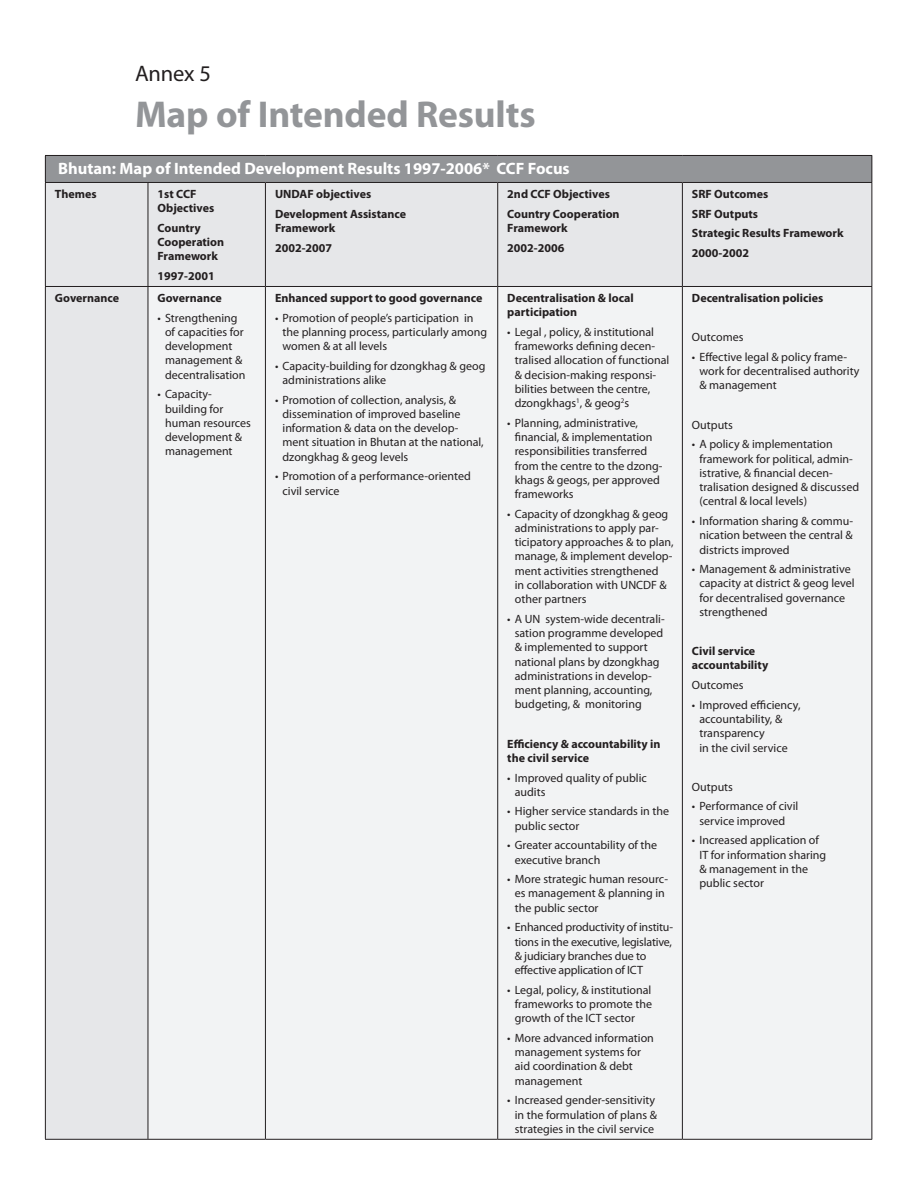
<style>
.page{position:relative;width:918px;height:1188px;background:#fff}
.page>*{position:absolute;margin:0;border:0;box-sizing:border-box;transform-origin:0 0}
.t1{font:700 37.5px "Myriad";letter-spacing:-.005em;color:#939598}
.t2{font:22.5px "Myriad";letter-spacing:-.01em;color:#231f20}
.t3{font:700 16.5px "Myriad Pro";color:#fff}
.t4{font:12px/14.2px "Myriad Pro";color:#231f20}
.t5{font:700 12px/19.6px "Myriad Pro";color:#231f20}
.s1{font-weight:400;font-style:italic;font-size:13.5px}
</style>
<div class="page">
<div style="left:45px;top:155px;width:827px;height:27px;background:#939598"></div>
<div style="left:46px;top:183px;width:826px;height:956px;background:#e6e7e9"></div>
<div style="left:149px;top:287px;width:723px;height:852px;background:#f2f3f4"></div>
<hr style="left:45px;top:155px;width:103px;height:1px;background:#231f20">
<svg style="left:45px;top:156px;width:1px;height:26px"></svg>
<hr style="left:148px;top:155px;width:117px;height:1px;background:#231f20">
<hr style="left:265px;top:155px;width:233px;height:1px;background:#231f20">
<hr style="left:498px;top:155px;width:184px;height:1px;background:#231f20">
<hr style="left:682px;top:155px;width:190px;height:1px;background:#231f20">
<svg style="left:872px;top:156px;width:1px;height:26px"></svg>
<hr style="left:45px;top:182px;width:103px;height:1px;background:#231f20">
<hr style="left:45px;top:183px;width:1px;height:103px;background:#231f20">
<hr style="left:148px;top:182px;width:117px;height:1px;background:#231f20">
<hr style="left:148px;top:183px;width:1px;height:103px;background:#231f20">
<hr style="left:265px;top:182px;width:233px;height:1px;background:#231f20">
<hr style="left:265px;top:183px;width:1px;height:103px;background:#231f20">
<hr style="left:498px;top:182px;width:184px;height:1px;background:#231f20">
<hr style="left:497px;top:183px;width:1px;height:103px;background:#231f20">
<hr style="left:682px;top:182px;width:190px;height:1px;background:#231f20">
<hr style="left:682px;top:183px;width:1px;height:103px;background:#231f20">
<hr style="left:872px;top:183px;width:1px;height:103px;background:#231f20">
<hr style="left:45px;top:286px;width:103px;height:1px;background:#231f20">
<hr style="left:45px;top:287px;width:1px;height:852px;background:#231f20">
<hr style="left:148px;top:286px;width:117px;height:1px;background:#231f20">
<hr style="left:148px;top:287px;width:1px;height:852px;background:#231f20">
<hr style="left:265px;top:286px;width:233px;height:1px;background:#231f20">
<hr style="left:265px;top:287px;width:1px;height:852px;background:#231f20">
<hr style="left:498px;top:286px;width:184px;height:1px;background:#231f20">
<hr style="left:497px;top:287px;width:1px;height:852px;background:#231f20">
<hr style="left:682px;top:286px;width:190px;height:1px;background:#231f20">
<hr style="left:682px;top:287px;width:1px;height:852px;background:#231f20">
<hr style="left:872px;top:287px;width:1px;height:852px;background:#231f20">
<hr style="left:45px;top:1139px;width:103px;height:1px;background:#231f20">
<hr style="left:148px;top:1139px;width:117px;height:1px;background:#231f20">
<hr style="left:265px;top:1139px;width:233px;height:1px;background:#231f20">
<hr style="left:498px;top:1139px;width:184px;height:1px;background:#231f20">
<hr style="left:682px;top:1139px;width:190px;height:1px;background:#231f20">
<h2 class="t2" style="left:135px;top:63px;width:77px">Annex 5</h2>
<h1 class="t1" style="left:135px;top:95px;width:402px">Map of Intended Results</h1>
<h3 class="t3" style="left:58px;top:158px;width:578px">Bhutan: Map of Intended Development Results 1997-2006* CCF Focus <span class="s1">(continued)</span></h3>
<p class="t5" style="left:55px;top:184px;width:43px">Themes</p>
<p class="t5" style="left:158px;top:186px;width:58px;line-height:14.2px">1st CCF<br>Objectives</p>
<p class="t5" style="left:158px;top:220px;width:68px;line-height:14.2px">Country<br>Cooperation<br>Framework</p>
<p class="t5" style="left:158px;top:266px;width:59px">1997-2001</p>
<p class="t5" style="left:275px;top:184px;width:133px">UNDAF objectives<br>Development Assistance</p>
<p class="t5" style="left:275px;top:218px;width:62px">Framework<br>2002-2007</p>
<p class="t5" style="left:507px;top:184px;width:114px">2nd CCF Objectives<br>Country Cooperation</p>
<p class="t5" style="left:507px;top:218px;width:62px">Framework<br>2002-2006</p>
<p class="t5" style="left:692px;top:184px;width:153px">SRF Outcomes<br>SRF Outputs<br>Strategic Results Framework<br>2000-2002</p>
<p class="t5" style="left:55px;top:288px;width:66px">Governance</p>
<p class="t5" style="left:158px;top:288px;width:66px">Governance</p>
<p class="t4" style="left:165px;top:310px;width:82px;text-indent:-8px">• Strengthening of capacities for development management &amp; decentralisation</p>
<p class="t4" style="left:165px;top:387px;width:87px;text-indent:-8px">• Capacity&shy;building for human resources development &amp; management</p>
<p class="t5" style="left:275px;top:288px;width:209px">Enhanced support to good governance</p>
<p class="t4" style="left:283px;top:310px;width:206px;text-indent:-8px">• Promotion of people’s participation in the planning process, particularly among women &amp; at all levels</p>
<p class="t4" style="left:283px;top:358px;width:204px;text-indent:-8px">• Capacity-building for dzongkhag &amp; geog administrations alike</p>
<p class="t4" style="left:283px;top:392px;width:203px;text-indent:-8px">• Promotion of collection, analysis, &amp; dissemination of improved baseline information &amp; data on the develop&shy;ment situation in Bhutan at the national, dzongkhag &amp; geog levels</p>
<p class="t4" style="left:283px;top:469px;width:190px;text-indent:-8px">• Promotion of a performance-oriented civil service</p>
<p class="t5" style="left:507px;top:290px;width:128px;line-height:14.2px">Decentralisation &amp; local participation</p>
<p class="t4" style="left:515px;top:325px;width:156px;text-indent:-8px">• Legal , policy, &amp; institutional frameworks defining decen&shy;tralised allocation of functional &amp; decision-making responsi&shy;bilities between the centre, dzongkhags<sup>1</sup>, &amp; geog<sup>2</sup>s</p>
<p class="t4" style="left:515px;top:415px;width:149px;text-indent:-7px">• Planning, administrative, financial, &amp; implementation responsibilities transferred from the centre to the dzong&shy;khags &amp; geogs, per approved frameworks</p>
<p class="t4" style="left:515px;top:506px;width:160px;text-indent:-8px">• Capacity of dzongkhag &amp; geog administrations to apply par&shy;ticipatory approaches &amp; to plan, manage, &amp; implement develop&shy;ment activities strengthened<br>in collaboration with UNCDF &amp; other partners</p>
<p class="t4" style="left:515px;top:611px;width:151px;text-indent:-8px">• A UN system-wide decentrali&shy;sation programme developed &amp; implemented to support national plans by dzongkhag administrations in develop&shy;ment planning, accounting, budgeting, &amp; monitoring</p>
<p class="t5" style="left:507px;top:736px;width:155px;line-height:14.2px">Efficiency &amp; accountability in the civil service</p>
<p class="t4" style="left:515px;top:770px;width:134px;text-indent:-8px">• Improved quality of public audits</p>
<p class="t4" style="left:515px;top:804px;width:156px;text-indent:-8px">• Higher service standards in the public sector</p>
<p class="t4" style="left:515px;top:838px;width:144px;text-indent:-8px">• Greater accountability of the executive branch</p>
<p class="t4" style="left:515px;top:872px;width:155px;text-indent:-8px">• More strategic human resourc&shy;es management &amp; planning in the public sector</p>
<p class="t4" style="left:515px;top:920px;width:160px;text-indent:-8px">• Enhanced productivity of institu&shy;tions in the executive, legislative, &amp; judiciary branches due to effective application of ICT</p>
<p class="t4" style="left:515px;top:982px;width:139px;text-align:justify;text-indent:-8px">• Legal, policy, &amp; institutional frameworks to promote the growth of the ICT sector</p>
<p class="t4" style="left:515px;top:1031px;width:141px;text-indent:-8px">• More advanced information management systems for aid coordination &amp; debt management</p>
<p class="t4" style="left:515px;top:1093px;width:144px;text-indent:-8px">• Increased gender-sensitivity in the formulation of plans &amp; strategies in the civil service</p>
<p class="t5" style="left:692px;top:288px;width:133px">Decentralisation policies</p>
<p class="t4" style="left:692px;top:330px;width:53px">Outcomes</p>
<p class="t4" style="left:699px;top:350px;width:162px;text-indent:-8px">• Effective legal &amp; policy frame&shy;work for decentralised authority &amp; management</p>
<p class="t4" style="left:692px;top:417px;width:43px">Outputs</p>
<p class="t4" style="left:699px;top:437px;width:161px;text-indent:-8px">• A policy &amp; implementation framework for political, admin&shy;istrative, &amp; financial decen&shy;tralisation designed &amp; discussed (central &amp; local levels)</p>
<p class="t4" style="left:699px;top:514px;width:155px;text-align:justify;text-indent:-8px">• Information sharing &amp; commu&shy;nication between the central &amp; districts improved</p>
<p class="t4" style="left:699px;top:562px;width:157px;text-indent:-8px">• Management &amp; administrative capacity at district &amp; geog level for decentralised governance strengthened</p>
<p class="t5" style="left:692px;top:644px;width:78px;line-height:14.2px">Civil service accountability</p>
<p class="t4" style="left:692px;top:678px;width:53px">Outcomes</p>
<p class="t4" style="left:699px;top:697px;width:103px;text-indent:-8px">• Improved efficiency, accountability, &amp; transparency<br>in the civil service</p>
<p class="t4" style="left:692px;top:779px;width:43px">Outputs</p>
<p class="t4" style="left:692px;top:799px;width:108px;text-align:center">• Performance of civil service improved</p>
<p class="t4" style="left:699px;top:833px;width:128px;text-indent:-8px">• Increased application of<br>IT for information sharing &amp; management in the public sector</p>
</div>
